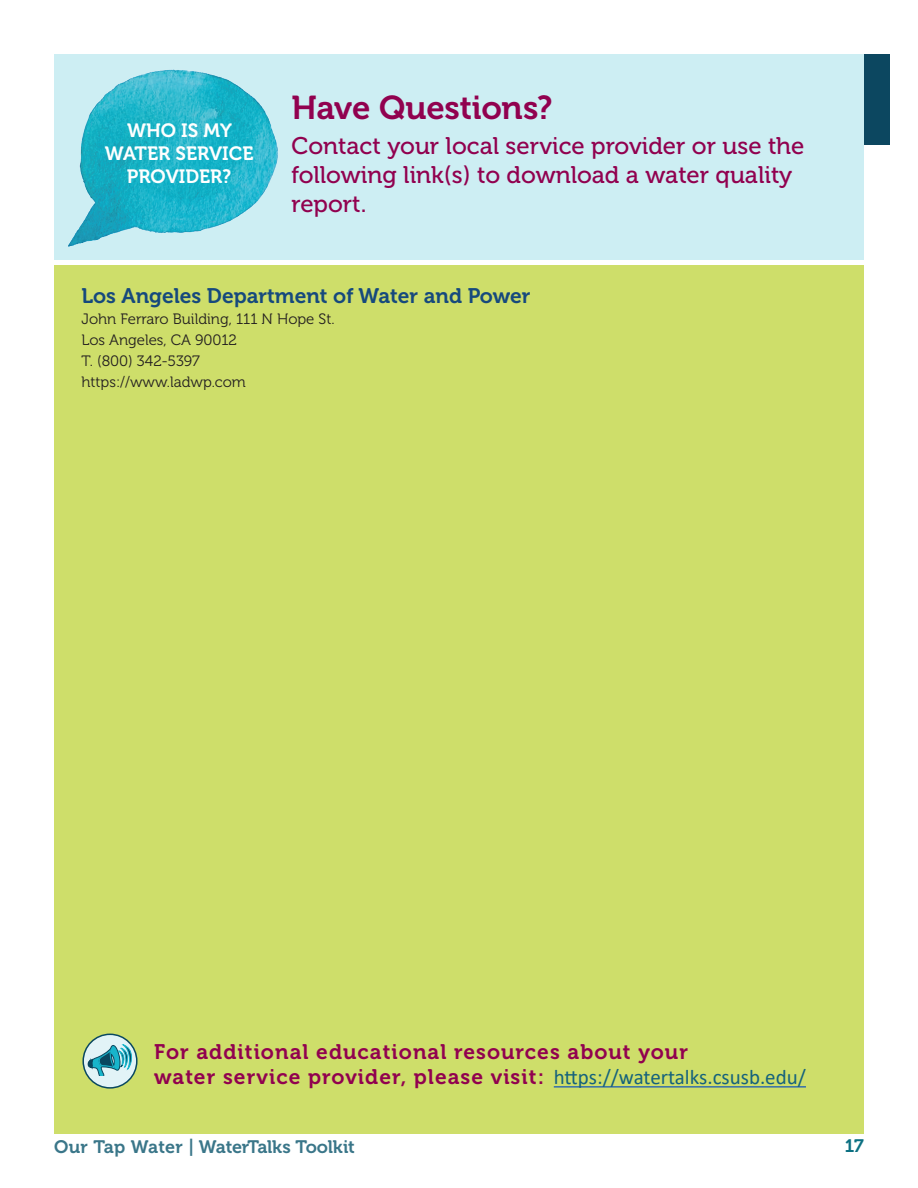
<style>
.page{position:relative;width:918px;height:1188px;background:#fff}
.page>*{position:absolute;margin:0;border:0;box-sizing:border-box;transform-origin:0 0}
.t1{font:33px "Museo 700";letter-spacing:-.01em;color:#91014f}
.t2{font:24px/28.8px "Museo 500";color:#91014f}
.t3{font:21px/25.2px "Museo 700";letter-spacing:.05em;color:#91014f}
.t4{font:21px "Museo 700";color:#16497d}
.t5{font:21px "Calibri";color:#15627c}
.t6{font:19.2px/23.1px "Museo 700";color:#fff;text-align:center}
.t7{font:18px "Museo 700";letter-spacing:-.01em;color:#3a7689}
.t8{font:18px "Museo 700";color:#0c7082}
.t9{font:15px/21px "Museo 300";color:#231f20}
</style>
<div class="page">
<img style="left:54px;top:54px;width:810px;height:1080px">
<img style="left:54px;top:54px;width:240px;height:205px">
<hr style="left:554px;top:1086px;width:252px;height:2px;background:#2865b1">
<div style="left:864px;top:54px;width:26px;height:91px;background:#0c4760"></div>
<svg style="left:83px;top:1034px;width:54px;height:54px"></svg>
<div style="left:82px;top:1034px;width:56px;height:55px;border:2px solid #0a4860;border-radius:50%"></div>
<svg style="left:88px;top:1045px;width:44px;height:31px"></svg>
<p class="t6" style="left:105px;top:119px;width:150px">WHO IS MY<br>WATER SERVICE<br>PROVIDER?</p>
<h1 class="t1" style="left:292px;top:89px;width:262px">Have Questions?</h1>
<h2 class="t2" style="left:292px;top:132px;width:514px">Contact your local service provider or use the following link(s) to download a water quality report.</h2>
<h3 class="t4" style="left:82px;top:284px;width:450px">Los Angeles Department of Water and Power</h3>
<p class="t9" style="left:82px;top:309px;width:255px">John Ferraro Building, 111 N Hope St.<br>Los Angeles, CA 90012<br>T. (800) 342-5397 https://www.ladwp.com</p>
<h3 class="t3" style="left:154px;top:1040px;width:536px">For additional educational resources about your water service provider, please visit:</h3>
<h3 class="t5" style="left:554px;top:1063px;width:254px">https://watertalks.csusb.edu/</h3>
<p class="t7" style="left:54px;top:1137px;width:302px">Our Tap Water | WaterTalks Toolkit</p>
<p class="t8" style="left:845px;top:1136px;width:21px">17</p>
</div>
